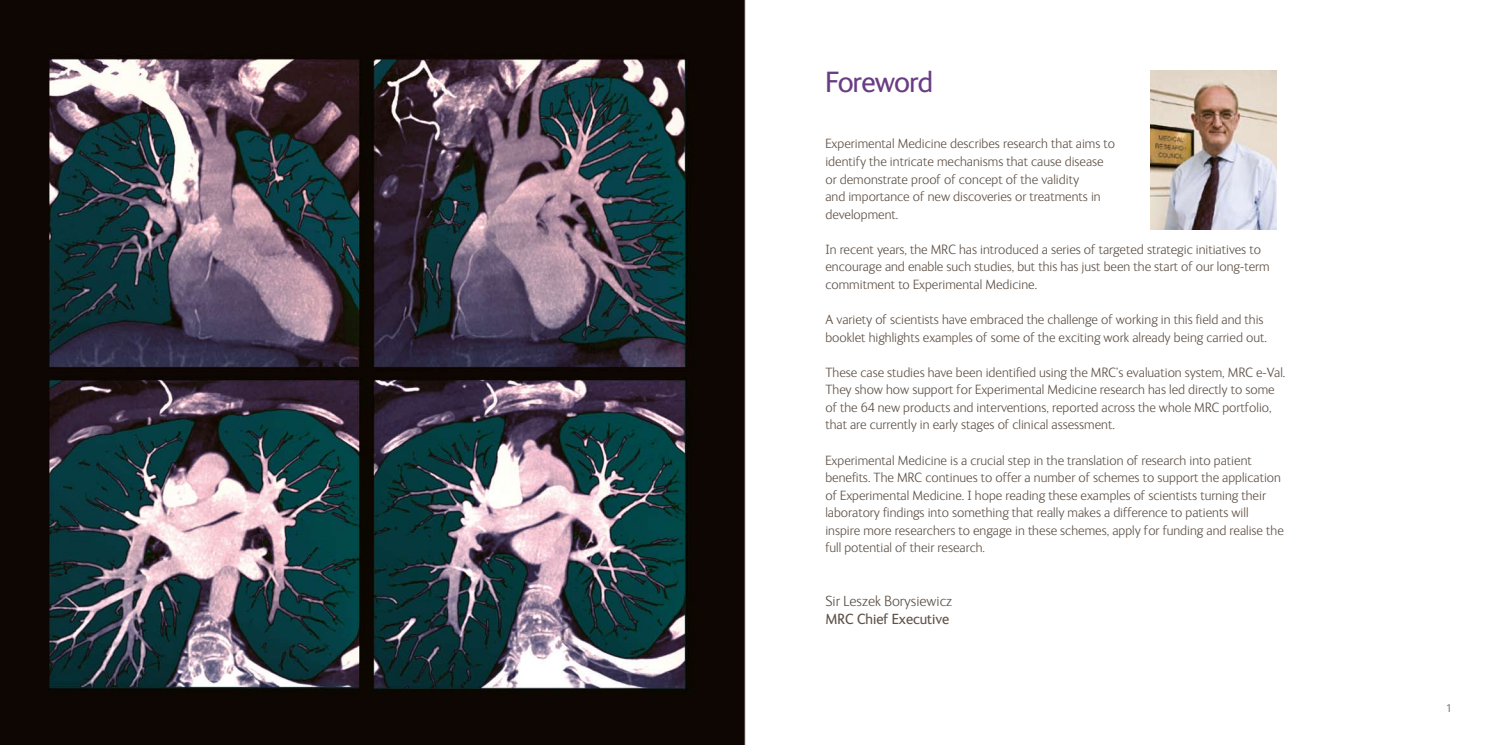
<style>
.page{position:relative;width:1489px;height:745px;background:#fff}
.page>*{position:absolute;margin:0;border:0;box-sizing:border-box;transform-origin:0 0}
.t1{font:30px "FS Ingrid";letter-spacing:-.02em;color:#693d83}
.t2{font:300 15px "FS Ingrid";color:#5f5248}
.t3{font:15px "FS Ingrid";color:#5f5248}
.t4{font:300 13.75px/17.5px "FS Ingrid";color:#5f5248}
.t5{font:300 11.25px "FS Ingrid";color:#5f5248}
</style>
<div class="page">
<img style="left:0;top:0;width:744px;height:744px">
<img style="left:1150px;top:71px;width:126px;height:158px">
<hr style="left:744px;top:0;width:1px;height:744px;background:#5f5248">
<h1 class="t1" style="left:825px;top:66px;width:109px">Foreword</h1>
<p class="t4" style="left:825px;top:135px;width:291px">Experimental Medicine describes research that aims to identify the intricate mechanisms that cause disease or demonstrate proof of concept of the validity<br>and importance of new discoveries or treatments in development.</p>
<p class="t4" style="left:825px;top:240px;width:446px">In recent years, the MRC has introduced a series of targeted strategic initiatives to encourage and enable such studies, but this has just been the start of our long-term commitment to Experimental Medicine.</p>
<p class="t4" style="left:825px;top:311px;width:443px">A variety of scientists have embraced the challenge of working in this field and this booklet highlights examples of some of the exciting work already being carried out.</p>
<p class="t4" style="left:825px;top:363px;width:461px">These case studies have been identified using the MRC’s evaluation system, MRC e-Val.<br>They show how support for Experimental Medicine research has led directly to some of the 64 new products and interventions, reported across the whole MRC portfolio, that are currently in early stages of clinical assessment.</p>
<p class="t4" style="left:825px;top:451px;width:460px">Experimental Medicine is a crucial step in the translation of research into patient benefits. The MRC continues to offer a number of schemes to support the application of Experimental Medicine. I hope reading these examples of scientists turning their laboratory findings into something that really makes a difference to patients will inspire more researchers to engage in these schemes, apply for funding and realise the full potential of their research.</p>
<p class="t2" style="left:825px;top:592px;width:128px">Sir Leszek Borysiewicz</p>
<p class="t3" style="left:825px;top:611px;width:125px">MRC Chief Executive</p>
<p class="t5" style="left:1445px;top:702px;width:7px">1</p>
</div>
